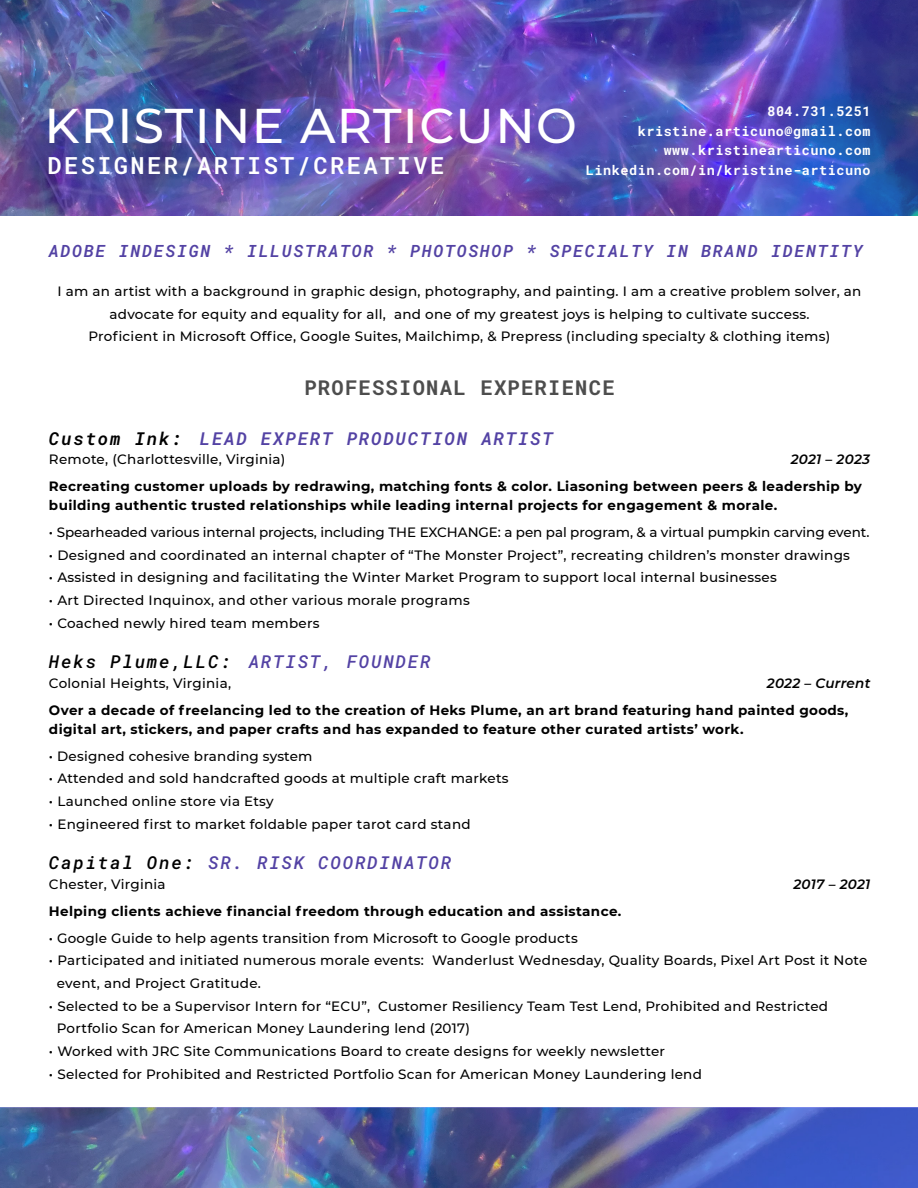
<style>
.page{position:relative;width:918px;height:1188px;background:#fff}
.page>*{position:absolute;margin:0;border:0;box-sizing:border-box;transform-origin:0 0}
.t1{font:500 48.6px "Montserrat";letter-spacing:.025em;color:#fff}
.t2{font:600 23.7px "Roboto Mono";letter-spacing:.1em;color:#fff}
.t3{font:700 20.55px "Roboto Mono";letter-spacing:.06em;color:#4d4d4d}
.t4{font:italic 600 17.85px "Roboto Mono";letter-spacing:.1em;color:#5342a4}
.t5{font:italic 500 17.85px "Roboto Mono";letter-spacing:.1em;color:#5342a4}
.t6{font:italic 500 17.85px "Roboto Mono";letter-spacing:.1em;color:#000}
.t7{font:italic 600 16.95px "Roboto Mono";letter-spacing:.1em;color:#5342a4}
.t8{font:500 13.5px/22.6px "Montserrat";letter-spacing:.02em;color:#000}
.t9{font:700 13.5px/18.9px "Montserrat";letter-spacing:.03em;color:#000}
.t10{font:500 13.5px "Montserrat";letter-spacing:-.005em;color:#000}
.t11{font:700 13.5px/19.5px "Roboto Mono";letter-spacing:.04em;color:#fff;text-align:right}
.t12{font:italic 600 13.5px "Montserrat";letter-spacing:.015em;color:#000}
.s1{color:#000}
.s2{color:#5342a4}
</style>
<div class="page">
<img style="left:0;top:0;width:918px;height:1188px">
<h1 class="t1" style="left:45px;top:91px;width:534px">KRISTINE ARTICUNO</h1>
<h2 class="t2" style="left:47px;top:149px;width:398px">DESIGNER/ARTIST/CREATIVE</h2>
<p class="t11" style="left:586px;top:101px;width:286px">804.731.5251 kristine.articuno@gmail.com www.kristinearticuno.com<br>Linkedin.com/in/kristine-articuno</p>
<p class="t7" style="left:49px;top:239px;width:815px">ADOBE INDESIGN * ILLUSTRATOR * PHOTOSHOP * SPECIALTY IN BRAND IDENTITY</p>
<p class="t8" style="left:57px;top:279px;width:805px;text-align:center">I am an artist with a background in graphic design, photography, and painting. I am a creative problem solver, an advocate for equity and equality for all, and one of my greatest joys is helping to cultivate success.<br>Proficient in Microsoft Office, Google Suites, Mailchimp, &amp; Prepress (including specialty &amp; clothing items)</p>
<h3 class="t3" style="left:304px;top:373px;width:312px">PROFESSIONAL EXPERIENCE</h3>
<h3 class="t4" style="left:49px;top:426px;width:506px"><span class="s1">Custom Ink:</span> LEAD EXPERT PRODUCTION ARTIST</h3>
<p class="t8" style="left:49px;top:448px;width:238px">Remote, (Charlottesville, Virginia)</p>
<p class="t12" style="left:791px;top:450px;width:81px">2021 – 2023</p>
<p class="t9" style="left:49px;top:476px;width:815px">Recreating customer uploads by redrawing, matching fonts &amp; color. Liasoning between peers &amp; leadership by building authentic trusted relationships while leading internal projects for engagement &amp; morale.</p>
<p class="t10" style="left:49px;top:523px;width:822px">• Spearheaded various internal projects, including THE EXCHANGE: a pen pal program, &amp; a virtual pumpkin carving event.</p>
<p class="t8" style="left:49px;top:543px;width:803px">• Designed and coordinated an internal chapter of “The Monster Project”, recreating children’s monster drawings</p>
<p class="t8" style="left:49px;top:566px;width:729px">• Assisted in designing and facilitating the Winter Market Program to support local internal businesses</p>
<p class="t8" style="left:49px;top:588px;width:422px">• Art Directed Inquinox, and other various morale programs</p>
<p class="t8" style="left:49px;top:611px;width:272px">• Coached newly hired team members</p>
<h3 class="t6" style="left:49px;top:650px;width:383px">Heks Plume,LLC: <span class="s2">ARTIST, FOUNDER</span></h3>
<p class="t8" style="left:49px;top:671px;width:184px">Colonial Heights, Virginia,</p>
<p class="t12" style="left:767px;top:673px;width:105px">2022 – Current</p>
<p class="t9" style="left:49px;top:700px;width:801px">Over a decade of freelancing led to the creation of Heks Plume, an art brand featuring hand painted goods, digital art, stickers, and paper crafts and has expanded to feature other curated artists’ work.</p>
<p class="t8" style="left:49px;top:744px;width:265px">• Designed cohesive branding system</p>
<p class="t8" style="left:49px;top:767px;width:461px">• Attended and sold handcrafted goods at multiple craft markets</p>
<p class="t8" style="left:49px;top:789px;width:226px">• Launched online store via Etsy</p>
<p class="t8" style="left:49px;top:812px;width:423px">• Engineered first to market foldable paper tarot card stand</p>
<h3 class="t5" style="left:49px;top:850px;width:404px"><span class="s1">Capital One:</span> SR. RISK COORDINATOR</h3>
<p class="t8" style="left:49px;top:872px;width:118px">Chester, Virginia</p>
<p class="t12" style="left:794px;top:874px;width:78px">2017 – 2021</p>
<p class="t9" style="left:49px;top:901px;width:574px">Helping clients achieve financial freedom through education and assistance.</p>
<p class="t8" style="left:49px;top:926px;width:530px">• Google Guide to help agents transition from Microsoft to Google products</p>
<p class="t8" style="left:57px;top:949px;width:812px;text-indent:-8px">• Participated and initiated numerous morale events: Wanderlust Wednesday, Quality Boards, Pixel Art Post it Note event, and Project Gratitude.</p>
<p class="t8" style="left:57px;top:994px;width:773px;text-indent:-8px">• Selected to be a Supervisor Intern for “ECU”, Customer Resiliency Team Test Lend, Prohibited and Restricted<br>Portfolio Scan for American Money Laundering lend (2017)</p>
<p class="t8" style="left:49px;top:1039px;width:618px">• Worked with JRC Site Communications Board to create designs for weekly newsletter</p>
<p class="t8" style="left:49px;top:1062px;width:654px">• Selected for Prohibited and Restricted Portfolio Scan for American Money Laundering lend</p>
</div>
